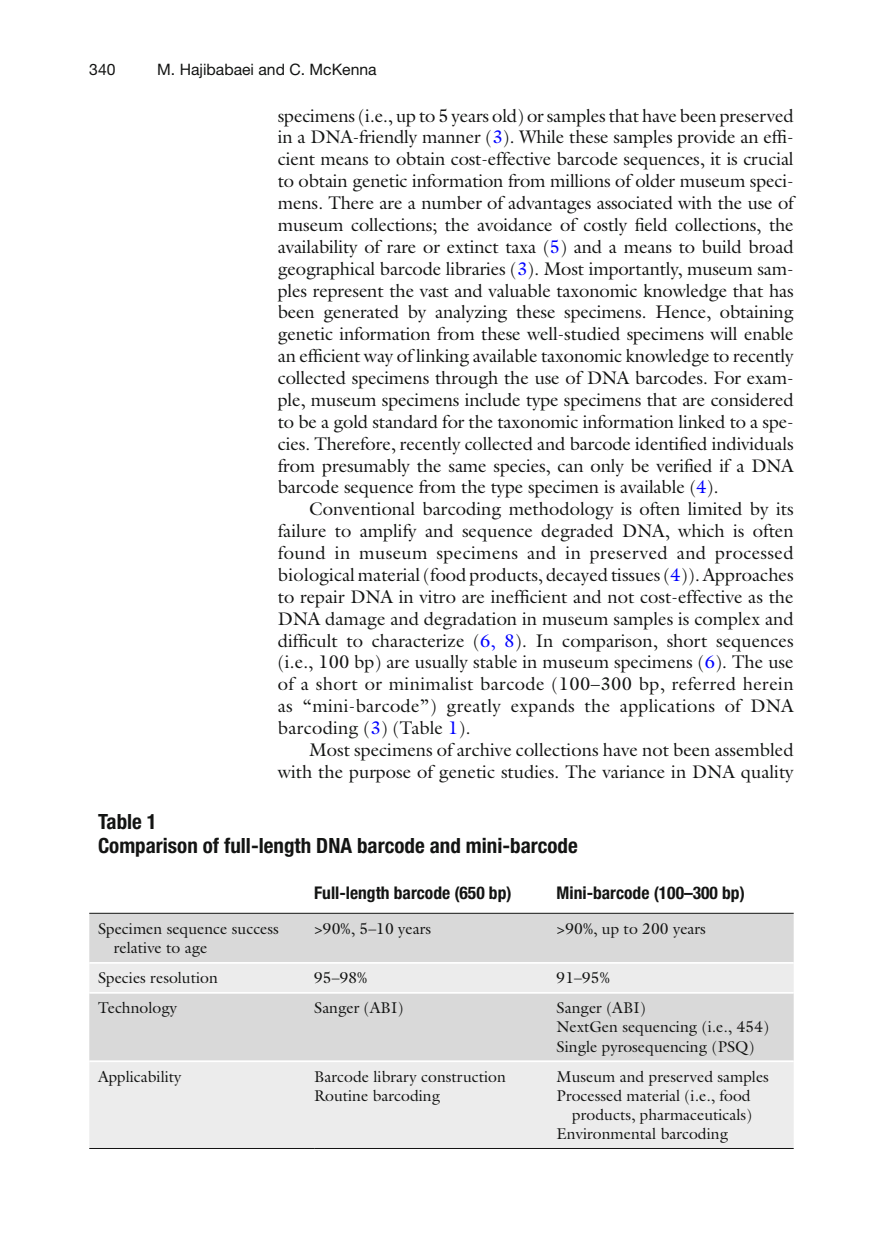
<style>
.page{position:relative;width:883px;height:1260px;background:#fff}
.page>*{position:absolute;margin:0;border:0;box-sizing:border-box;transform-origin:0 0}
.t1{font:700 condensed 21px/24.5px "Helvetica Neue";color:#131413}
.t2{font:18.38px/21.9px "Galliard";color:#131413;text-align:justify}
.t3{font:700 condensed 17.5px "Helvetica Neue";color:#131413}
.t4{font:15.75px/19.2px "Galliard";color:#131413}
.t5{font:15.75px "Helvetica Neue";color:#131413}
.s1{color:#00f}
</style>
<div class="page">
<div style="left:89px;top:914px;width:705px;height:48px;background:#d9d9d9"></div>
<svg style="left:89px;top:964px;width:705px;height:184px;background:#e5e5e5"></svg>
<hr style="left:314px;top:1148px;width:480px;height:1px;background:#131413">
<hr style="left:89px;top:1148px;width:225px;height:1px;background:#131413">
<hr style="left:89px;top:913px;width:705px;height:1px;background:#131413">
<hr style="left:89px;top:992px;width:705px;height:2px;background:#fff">
<hr style="left:89px;top:1060px;width:705px;height:2px;background:#fff">
<p class="t5" style="left:89px;top:64px;width:28px">340</p>
<p class="t5" style="left:157px;top:64px;width:221px">M. Hajibabaei and C. McKenna</p>
<p class="t2" style="left:278px;top:106px;width:517px">specimens (i.e., up to 5 years old) or samples that have been preserved in a DNA-friendly manner ( <span class="s1">3</span>) . While these samples provide an effi&shy;cient means to obtain cost-effective barcode sequences, it is crucial to obtain genetic information from millions of older museum speci&shy;mens. There are a number of advantages associated with the use of museum collections; the avoidance of costly field collections, the availability of rare or extinct taxa ( <span class="s1">5</span>) and a means to build broad geographical barcode libraries ( <span class="s1">3</span>) . Most importantly, museum sam&shy;ples represent the vast and valuable taxonomic knowledge that has been generated by analyzing these specimens. Hence, obtaining genetic information from these well-studied specimens will enable an efficient way of linking available taxonomic knowledge to recently collected specimens through the use of DNA barcodes. For exam&shy;ple, museum specimens include type specimens that are considered to be a gold standard for the taxonomic information linked to a spe&shy;cies. Therefore, recently collected and barcode identified individuals from presumably the same species, can only be verified if a DNA barcode sequence from the type specimen is available ( <span class="s1">4</span>) .</p>
<p class="t2" style="left:278px;top:500px;width:517px;text-indent:32px">Conventional barcoding methodology is often limited by its failure to amplify and sequence degraded DNA, which is often found in museum specimens and in preserved and processed biological material (food products, decayed tissues ( <span class="s1">4</span>) ). Approaches to repair DNA in vitro are inefficient and not cost-effective as the DNA damage and degradation in museum samples is complex and difficult to characterize ( <span class="s1">6, 8</span>) . In comparison, short sequences (i.e., 100 bp) are usually stable in museum specimens ( <span class="s1">6</span>) . The use of a short or minimalist barcode (100–300 bp, referred herein as “mini-barcode”) greatly expands the applications of DNA barcoding ( <span class="s1">3</span>) (Table <span class="s1">1</span>).</p>
<p class="t2" style="left:278px;top:741px;width:517px;text-align:right">Most specimens of archive collections have not been assembled with the purpose of genetic studies. The variance in DNA quality</p>
<p class="t1" style="left:98px;top:811px;width:481px">Table 1<br>Comparison of full-length DNA barcode and mini-barcode</p>
<p class="t3" style="left:314px;top:886px;width:199px">Full-length barcode (650 bp)</p>
<p class="t3" style="left:557px;top:886px;width:190px">Mini-barcode (100–300 bp)</p>
<p class="t4" style="left:114px;top:921px;width:167px;text-indent:-16px">Specimen sequence success relative to age</p>
<p class="t4" style="left:314px;top:921px;width:118px">&gt;90%, 5–10 years</p>
<p class="t4" style="left:557px;top:921px;width:151px">&gt;90%, up to 200 years</p>
<p class="t4" style="left:98px;top:970px;width:121px">Species resolution</p>
<p class="t4" style="left:314px;top:970px;width:55px">95–98%</p>
<p class="t4" style="left:557px;top:970px;width:55px">91–95%</p>
<p class="t4" style="left:98px;top:1000px;width:81px">Technology</p>
<p class="t4" style="left:314px;top:1000px;width:91px">Sanger (ABI)</p>
<p class="t4" style="left:557px;top:1000px;width:214px">Sanger (ABI)<br>NextGen sequencing (i.e., 454)<br>Single pyrosequencing (PSQ)</p>
<p class="t4" style="left:98px;top:1068px;width:85px">Applicability</p>
<p class="t4" style="left:314px;top:1068px;width:193px">Barcode library construction<br>Routine barcoding</p>
<p class="t4" style="left:557px;top:1068px;width:214px">Museum and preserved samples<br>Processed material (i.e., food</p>
<p class="t4" style="left:557px;top:1107px;width:197px;text-indent:16px">products, pharmaceuticals)<br>Environmental barcoding</p>
</div>
